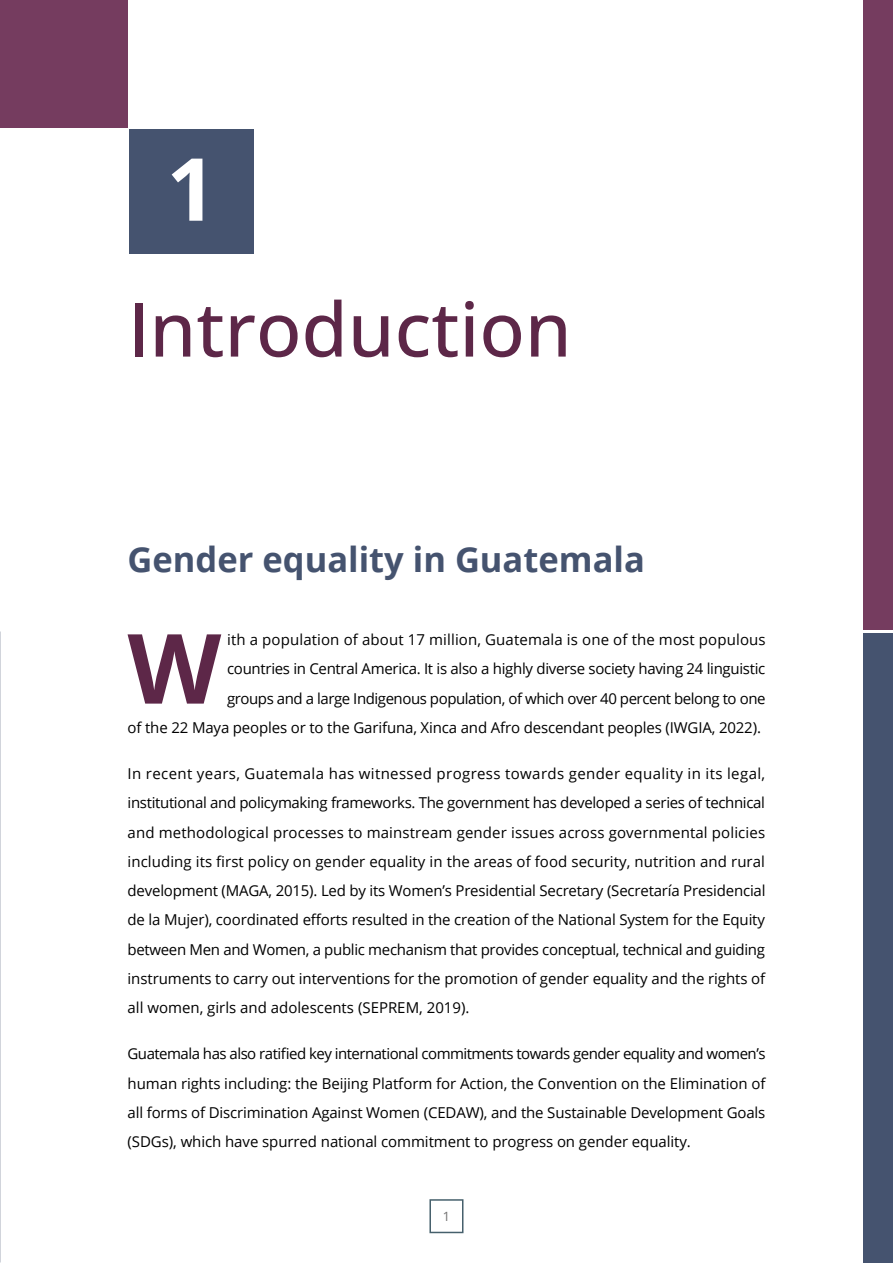
<style>
.page{position:relative;width:893px;height:1263px;background:#fff}
.page>*{position:absolute;margin:0;border:0;box-sizing:border-box;transform-origin:0 0}
.t1{font:700 96.9px "Open Sans";color:#5d2748}
.t2{font:700 87px "Open Sans";color:#fff}
.t3{font:500 75px "Open Sans";color:#5d2748}
.t4{font:700 34.5px "Open Sans";color:#45536f}
.t5{font:15px/29.2px "Open Sans";letter-spacing:-.01em;color:#000;text-align:justify}
.t6{font:15px "Open Sans";letter-spacing:-.03em;color:#000}
.t7{font:15px "Open Sans";letter-spacing:.01em;color:#000}
.t8{font:12.75px "Open Sans";color:#706f6f}
</style>
<div class="page">
<div style="left:429px;top:1199px;width:34px;height:34px;border:2px solid #46606c"></div>
<div style="left:863px;top:0;width:30px;height:629px;background:#753c5f"></div>
<div style="left:863px;top:634px;width:30px;height:629px;background:#45536f"></div>
<div style="left:0;top:0;width:128px;height:128px;background:#753c5f"></div>
<div style="left:129px;top:129px;width:125px;height:125px;background:#45536f"></div>
<h2 class="t2" style="left:167px;top:128px;width:51px">1</h2>
<h3 class="t3" style="left:128px;top:278px;width:446px">Introduction</h3>
<h3 class="t4" style="left:128px;top:535px;width:519px">Gender equality in Guatemala</h3>
<h1 class="t1" style="left:128px;top:600px;width:95px">W</h1>
<p class="t7" style="left:227px;top:629px;width:540px">ith a population of about 17 million, Guatemala is one of the most populous</p>
<p class="t5" style="left:227px;top:654px;width:540px">countries in Central America. It is also a highly diverse society having 24 linguistic</p>
<p class="t6" style="left:227px;top:688px;width:540px">groups and a large Indigenous population, of which over 40 percent belong to one</p>
<p class="t5" style="left:128px;top:712px;width:635px">of the 22 Maya peoples or to the Garifuna, Xinca and Afro descendant peoples (IWGIA, 2022).</p>
<p class="t5" style="left:128px;top:759px;width:639px">In recent years, Guatemala has witnessed progress towards gender equality in its legal, institutional and policymaking frameworks. The government has developed a series of technical and methodological processes to mainstream gender issues across governmental policies including its first policy on gender equality in the areas of food security, nutrition and rural development (MAGA, 2015). Led by its Women’s Presidential Secretary (Secretaría Presidencial de la Mujer), coordinated efforts resulted in the creation of the National System for the Equity between Men and Women, a public mechanism that provides conceptual, technical and guiding instruments to carry out interventions for the promotion of gender equality and the rights of all women, girls and adolescents (SEPREM, 2019).</p>
<p class="t5" style="left:128px;top:1039px;width:640px">Guatemala has also ratified key international commitments towards gender equality and women’s human rights including: the Beijing Platform for Action, the Convention on the Elimination of all forms of Discrimination Against Women (CEDAW), and the Sustainable Development Goals (SDGs), which have spurred national commitment to progress on gender equality.</p>
<p class="t8" style="left:443px;top:1207px;width:9px">1</p>
</div>
